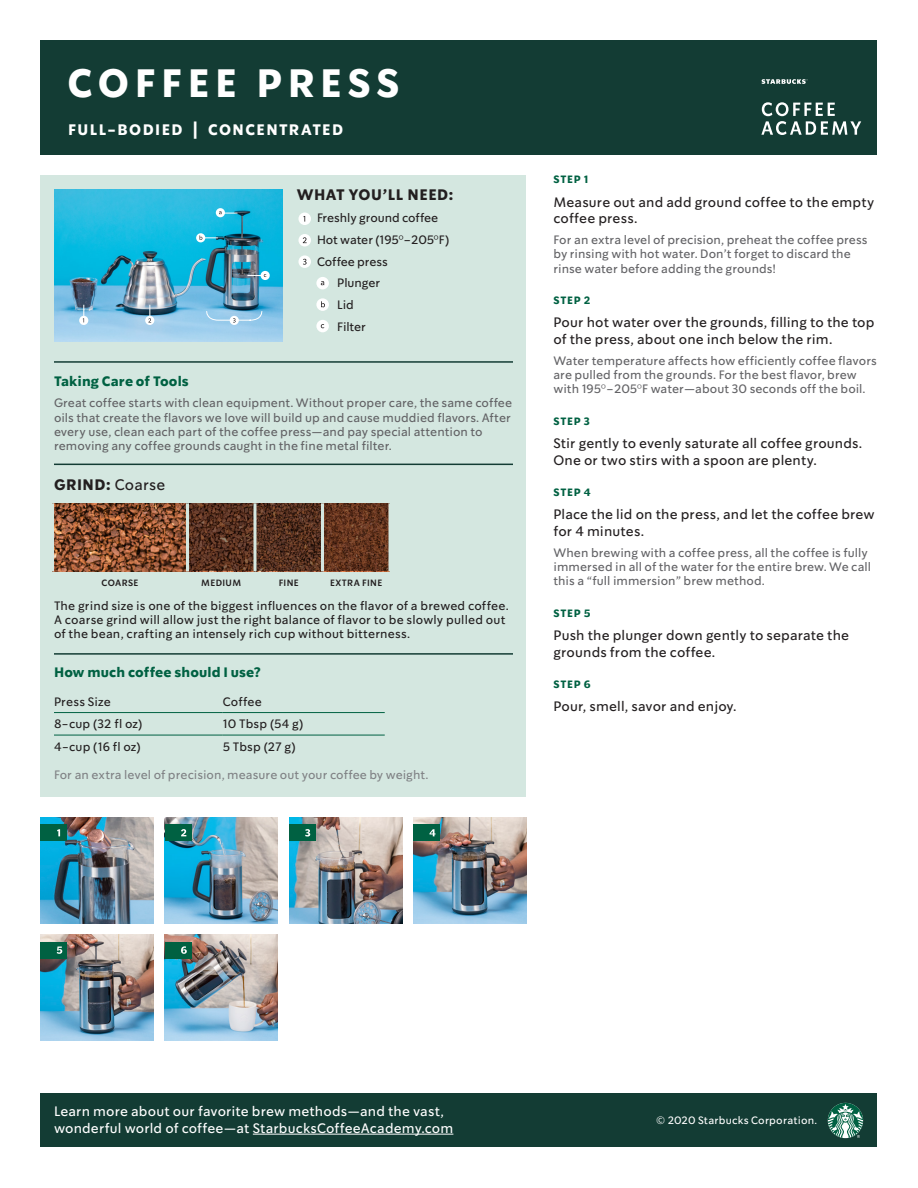
<style>
.page{position:relative;width:918px;height:1188px;background:#fff}
.page>*{position:absolute;margin:0;border:0;box-sizing:border-box;transform-origin:0 0}
.Head1{font:700 39px "So Do Sans";letter-spacing:.14em;color:#fff}
.Head2{font:700 15px "So Do Sans";letter-spacing:.035em;color:#231f20}
.Flavor_Subhead{font:700 15px "So Do Sans";letter-spacing:.095em;color:#fff}
.Para2{font:13.5px/16.5px "So Do Sans";letter-spacing:.01em;color:#231f20}
.Para2_reverse{font:13.5px/16.5px "So Do Sans";letter-spacing:.01em;color:#fff}
.Head3{font:700 13.5px "So Do Sans";letter-spacing:.01em;color:#006142}
.Para3_gray{font:12px/14.2px "So Do Sans";letter-spacing:.005em;color:#636366}
.Para3{font:12px/14.2px "So Do Sans";letter-spacing:.01em;color:#231f20}
.Ingredient_List_Leve{font:12px "So Do Sans";letter-spacing:-.01em;color:#231f20}
.Para3_gray-2{font:12px "So Do Sans";color:#808285}
.step_number{font:700 10.5px "So Do Sans";letter-spacing:.07em;color:#006142}
.Copyright{font:10.5px "So Do Sans";letter-spacing:.015em;color:#fff}
.Grind_Caption{font:600 9px "So Do Sans";letter-spacing:.04em;color:#231f20}
.s1{font-weight:400}
</style>
<div class="page">
<div style="left:40px;top:40px;width:838px;height:115px;background:#133c34"></div>
<div style="left:40px;top:1094px;width:838px;height:54px;background:#133c34"></div>
<div style="left:40px;top:176px;width:486px;height:621px;background:#d4e7e0"></div>
<img style="left:40px;top:935px;width:114px;height:105px">
<img style="left:165px;top:935px;width:113px;height:105px">
<img style="left:40px;top:818px;width:114px;height:105px">
<img style="left:165px;top:818px;width:113px;height:105px">
<img style="left:289px;top:818px;width:113px;height:105px">
<img style="left:413px;top:818px;width:113px;height:105px">
<img style="left:54px;top:504px;width:132px;height:67px">
<svg style="left:189px;top:504px;width:199px;height:67px;background:#59311f"></svg>
<svg style="left:388px;top:503px;width:2px;height:68px"></svg>
<hr style="left:254px;top:503px;width:2px;height:68px;background:#d4e7e0">
<hr style="left:321px;top:503px;width:3px;height:68px;background:#d4e7e0">
<svg style="left:828px;top:1103px;width:35px;height:35px"></svg>
<svg style="left:761px;top:79px;width:47px;height:5px"></svg>
<svg style="left:761px;top:102px;width:100px;height:33px"></svg>
<hr style="left:54px;top:361px;width:459px;height:2px;background:#133c34">
<hr style="left:54px;top:464px;width:459px;height:1px;background:#133c34">
<hr style="left:54px;top:712px;width:169px;height:1px;background:#006142">
<hr style="left:223px;top:712px;width:162px;height:1px;background:#006142">
<hr style="left:54px;top:735px;width:169px;height:1px;background:#006142">
<hr style="left:223px;top:735px;width:162px;height:1px;background:#006142">
<hr style="left:54px;top:653px;width:459px;height:2px;background:#133c34">
<div style="left:165px;top:825px;width:27px;height:16px;background:#006142"></div>
<svg style="left:181px;top:829px;width:5px;height:7px"></svg>
<div style="left:40px;top:825px;width:28px;height:16px;background:#006142"></div>
<svg style="left:57px;top:829px;width:3px;height:7px"></svg>
<div style="left:165px;top:942px;width:27px;height:16px;background:#006142"></div>
<svg style="left:181px;top:946px;width:6px;height:8px"></svg>
<div style="left:40px;top:942px;width:28px;height:16px;background:#006142"></div>
<svg style="left:57px;top:947px;width:5px;height:7px"></svg>
<div style="left:413px;top:825px;width:27px;height:16px;background:#006142"></div>
<svg style="left:430px;top:829px;width:6px;height:7px"></svg>
<div style="left:289px;top:825px;width:27px;height:16px;background:#006142"></div>
<svg style="left:305px;top:829px;width:5px;height:8px"></svg>
<div style="left:298px;top:234px;width:13px;height:12px;background:#fff;border-radius:50%"></div>
<svg style="left:303px;top:237px;width:4px;height:6px"></svg>
<svg style="left:298px;top:213px;width:13px;height:12px"></svg>
<div style="left:298px;top:255px;width:13px;height:13px;background:#fff;border-radius:50%"></div>
<svg style="left:303px;top:259px;width:4px;height:6px"></svg>
<hr style="left:253px;top:1134px;width:200px;height:1px;background:#fff">
<img style="left:54px;top:189px;width:229px;height:153px">
<div style="left:145px;top:316px;width:9px;height:9px;background:#fff;border-radius:50%"></div>
<svg style="left:148px;top:305px;width:3px;height:18px"></svg>
<svg style="left:216px;top:208px;width:9px;height:9px"></svg>
<div style="left:261px;top:271px;width:9px;height:9px;background:#fff;border-radius:50%"></div>
<svg style="left:247px;top:274px;width:19px;height:3px"></svg>
<svg style="left:219px;top:211px;width:19px;height:3px"></svg>
<svg style="left:79px;top:316px;width:9px;height:9px"></svg>
<svg style="left:83px;top:305px;width:1px;height:17px"></svg>
<svg style="left:196px;top:233px;width:9px;height:9px"></svg>
<svg style="left:200px;top:235px;width:18px;height:5px"></svg>
<div style="left:230px;top:316px;width:9px;height:9px;background:#fff;border-radius:50%"></div>
<svg style="left:206px;top:310px;width:57px;height:13px"></svg>
<div style="left:316px;top:277px;width:13px;height:12px;background:#fff;border-radius:50%"></div>
<svg style="left:321px;top:281px;width:3px;height:4px"></svg>
<div style="left:316px;top:298px;width:13px;height:13px;background:#fff;border-radius:50%"></div>
<svg style="left:321px;top:301px;width:4px;height:6px"></svg>
<svg style="left:316px;top:320px;width:13px;height:12px"></svg>
<p class="Head1" style="left:68px;top:59px;width:333px">COFFEE PRESS</p>
<p class="Flavor_Subhead" style="left:68px;top:121px;width:277px">FULL-BODIED | CONCENTRATED</p>
<p class="Head2" style="left:297px;top:186px;width:158px">WHAT YOU’LL NEED:</p>
<p class="Ingredient_List_Leve" style="left:317px;top:211px;width:123px">Freshly ground coffee</p>
<p class="Ingredient_List_Leve" style="left:317px;top:233px;width:134px">Hot water (195° – 205°F)</p>
<p class="Ingredient_List_Leve" style="left:317px;top:254px;width:72px">Coffee press</p>
<p class="Ingredient_List_Leve" style="left:337px;top:276px;width:44px">Plunger</p>
<p class="Ingredient_List_Leve" style="left:337px;top:298px;width:18px">Lid</p>
<p class="Ingredient_List_Leve" style="left:337px;top:320px;width:30px">Filter</p>
<p class="Head3" style="left:54px;top:373px;width:136px">Taking Care of Tools</p>
<p class="Para3_gray" style="left:54px;top:396px;width:460px">Great coffee starts with clean equipment. Without proper care, the same coffee oils that create the flavors we love will build up and cause muddied flavors. After every use, clean each part of the coffee press—and pay special attention to removing any coffee grounds caught in the fine metal filter.</p>
<p class="Head2" style="left:54px;top:475px;width:113px">GRIND: <span class="s1">Coarse</span></p>
<p class="Grind_Caption" style="left:102px;top:577px;width:38px">COARSE</p>
<p class="Grind_Caption" style="left:201px;top:577px;width:41px">MEDIUM</p>
<p class="Grind_Caption" style="left:279px;top:577px;width:22px">FINE</p>
<p class="Grind_Caption" style="left:330px;top:577px;width:54px">EXTRA FINE</p>
<p class="Para3" style="left:54px;top:598px;width:456px">The grind size is one of the biggest influences on the flavor of a brewed coffee.<br>A coarse grind will allow just the right balance of flavor to be slowly pulled out of the bean, crafting an intensely rich cup without bitterness.</p>
<p class="Head3" style="left:54px;top:664px;width:208px">How much coffee should I use?</p>
<p class="Para3" style="left:54px;top:695px;width:58px">Press Size</p>
<p class="Para3" style="left:223px;top:695px;width:41px">Coffee</p>
<p class="Para3" style="left:54px;top:717px;width:90px">8-cup (32 fl oz)</p>
<p class="Para3" style="left:223px;top:717px;width:82px">10 Tbsp (54 g)</p>
<p class="Para3" style="left:54px;top:740px;width:88px">4-cup (16 fl oz)</p>
<p class="Para3" style="left:223px;top:740px;width:74px">5 Tbsp (27 g)</p>
<p class="Para3_gray-2" style="left:54px;top:768px;width:376px">For an extra level of precision, measure out your coffee by weight.</p>
<p class="step_number" style="left:554px;top:173px;width:37px">STEP 1</p>
<p class="Para2" style="left:554px;top:194px;width:322px">Measure out and add ground coffee to the empty coffee press.</p>
<p class="Para3_gray" style="left:554px;top:233px;width:316px">For an extra level of precision, preheat the coffee press by rinsing with hot water. Don’t forget to discard the rinse water before adding the grounds!</p>
<p class="step_number" style="left:554px;top:294px;width:39px">STEP 2</p>
<p class="Para2" style="left:554px;top:314px;width:323px">Pour hot water over the grounds, filling to the top of the press, about one inch below the rim.</p>
<p class="Para3_gray" style="left:554px;top:354px;width:325px">Water temperature affects how efficiently coffee flavors are pulled from the grounds. For the best flavor, brew with 195° – 205°F water—about 30 seconds off the boil.</p>
<p class="step_number" style="left:554px;top:415px;width:38px">STEP 3</p>
<p class="Para2" style="left:554px;top:435px;width:310px">Stir gently to evenly saturate all coffee grounds.<br>One or two stirs with a spoon are plenty.</p>
<p class="step_number" style="left:554px;top:486px;width:39px">STEP 4</p>
<p class="Para2" style="left:554px;top:506px;width:323px">Place the lid on the press, and let the coffee brew for 4 minutes.</p>
<p class="Para3_gray" style="left:554px;top:546px;width:319px">When brewing with a coffee press, all the coffee is fully immersed in all of the water for the entire brew. We call this a “full immersion” brew method.</p>
<p class="step_number" style="left:554px;top:607px;width:39px">STEP 5</p>
<p class="Para2" style="left:554px;top:627px;width:297px">Push the plunger down gently to separate the grounds from the coffee.</p>
<p class="step_number" style="left:554px;top:678px;width:39px">STEP 6</p>
<p class="Para2" style="left:554px;top:698px;width:185px">Pour, smell, savor and enjoy.</p>
<p class="Para2_reverse" style="left:54px;top:1103px;width:401px">Learn more about our favorite brew methods—and the vast, wonderful world of coffee—at StarbucksCoffeeAcademy.com</p>
<p class="Copyright" style="left:657px;top:1115px;width:162px">© 2020 Starbucks Corporation.</p>
</div>
